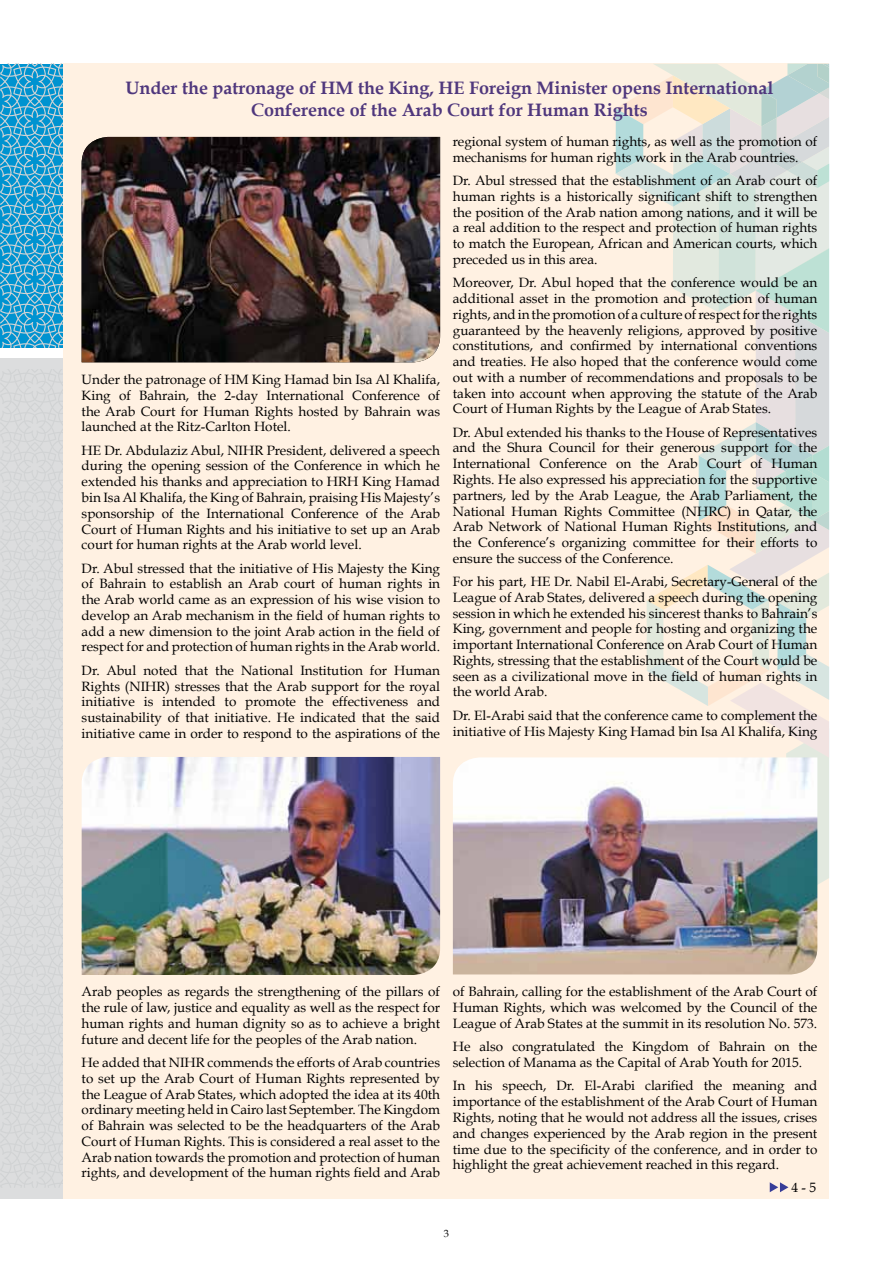
<style>
.page{position:relative;width:893px;height:1263px;background:#fff}
.page>*{position:absolute;margin:0;border:0;box-sizing:border-box;transform-origin:0 0}
.t1{font:700 18px/21.6px "Book Antiqua";color:#4f377d;text-align:center}
.t2{font:13.5px/15.8px "Book Antiqua";color:#000;text-align:justify}
.t3{font:10.5px "Book Antiqua";color:#000}
</style>
<div class="page">
<div style="left:0;top:358px;width:64px;height:841px;background:#dcddde"></div>
<svg style="left:1px;top:370px;width:62px;height:817px"></svg>
<svg style="left:0;top:64px;width:63px;height:284px;background:#3ca5d0"></svg>
<div style="left:64px;top:64px;width:765px;height:1135px;background:#fff1e2"></div>
<svg style="left:770px;top:1182px;width:18px;height:10px"></svg>
<img style="left:82px;top:137px;width:358px;height:225px">
<svg style="left:616px;top:64px;width:213px;height:834px"></svg>
<img style="left:82px;top:757px;width:358px;height:218px">
<img style="left:453px;top:757px;width:364px;height:217px">
<h1 class="t1" style="left:125px;top:78px;width:649px">Under the patronage of HM the King, HE Foreign Minister opens International<br>Conference of the Arab Court for Human Rights</h1>
<p class="t2" style="left:453px;top:133px;width:366px">regional system of human rights, as well as the promotion of mechanisms for human rights work in the Arab countries.</p>
<p class="t2" style="left:453px;top:173px;width:366px">Dr. Abul stressed that the establishment of an Arab court of human rights is a historically significant shift to strengthen the position of the Arab nation among nations, and it will be a real addition to the respect and protection of human rights to match the European, African and American courts, which preceded us in this area.</p>
<p class="t2" style="left:453px;top:275px;width:366px">Moreover, Dr. Abul hoped that the conference would be an additional asset in the promotion and protection of human rights, and in the promotion of a culture of respect for the rights guaranteed by the heavenly religions, approved by positive constitutions, and confirmed by international conventions and treaties. He also hoped that the conference would come out with a number of recommendations and proposals to be taken into account when approving the statute of the Arab Court of Human Rights by the League of Arab States.</p>
<p class="t2" style="left:453px;top:424px;width:366px">Dr. Abul extended his thanks to the House of Representatives and the Shura Council for their generous support for the International Conference on the Arab Court of Human Rights. He also expressed his appreciation for the supportive partners, led by the Arab League, the Arab Parliament, the National Human Rights Committee (NHRC) in Qatar, the Arab Network of National Human Rights Institutions, and the Conference’s organizing committee for their efforts to ensure the success of the Conference.</p>
<p class="t2" style="left:453px;top:574px;width:366px">For his part, HE Dr. Nabil El-Arabi, Secretary-General of the League of Arab States, delivered a speech during the opening session in which he extended his sincerest thanks to Bahrain’s King, government and people for hosting and organizing the important International Conference on Arab Court of Human Rights, stressing that the establishment of the Court would be seen as a civilizational move in the field of human rights in the world Arab.</p>
<p class="t2" style="left:453px;top:707px;width:366px">Dr. El-Arabi said that the conference came to complement the initiative of His Majesty King Hamad bin Isa Al Khalifa, King</p>
<p class="t2" style="left:82px;top:372px;width:360px">Under the patronage of HM King Hamad bin Isa Al Khalifa, King of Bahrain, the 2-day International Conference of the Arab Court for Human Rights hosted by Bahrain was launched at the Ritz-Carlton Hotel.</p>
<p class="t2" style="left:82px;top:442px;width:360px">HE Dr. Abdulaziz Abul, NIHR President, delivered a speech during the opening session of the Conference in which he extended his thanks and appreciation to HRH King Hamad bin Isa Al Khalifa, the King of Bahrain, praising His Majesty’s sponsorship of the International Conference of the Arab Court of Human Rights and his initiative to set up an Arab court for human rights at the Arab world level.</p>
<p class="t2" style="left:82px;top:560px;width:360px">Dr. Abul stressed that the initiative of His Majesty the King of Bahrain to establish an Arab court of human rights in the Arab world came as an expression of his wise vision to develop an Arab mechanism in the field of human rights to add a new dimension to the joint Arab action in the field of respect for and protection of human rights in the Arab world.</p>
<p class="t2" style="left:82px;top:662px;width:360px">Dr. Abul noted that the National Institution for Human Rights (NIHR) stresses that the Arab support for the royal initiative is intended to promote the effectiveness and sustainability of that initiative. He indicated that the said initiative came in order to respond to the aspirations of the</p>
<p class="t2" style="left:82px;top:984px;width:360px">Arab peoples as regards the strengthening of the pillars of the rule of law, justice and equality as well as the respect for human rights and human dignity so as to achieve a bright future and decent life for the peoples of the Arab nation.</p>
<p class="t2" style="left:82px;top:1054px;width:360px">He added that NIHR commends the efforts of Arab countries to set up the Arab Court of Human Rights represented by the League of Arab States, which adopted the idea at its 40th ordinary meeting held in Cairo last September. The Kingdom of Bahrain was selected to be the headquarters of the Arab Court of Human Rights. This is considered a real asset to the Arab nation towards the promotion and protection of human rights, and development of the human rights field and Arab</p>
<p class="t2" style="left:453px;top:984px;width:366px">of Bahrain, calling for the establishment of the Arab Court of Human Rights, which was welcomed by the Council of the League of Arab States at the summit in its resolution No. 573.</p>
<p class="t2" style="left:453px;top:1039px;width:366px">He also congratulated the Kingdom of Bahrain on the selection of Manama as the Capital of Arab Youth for 2015.</p>
<p class="t2" style="left:453px;top:1078px;width:366px">In his speech, Dr. El-Arabi clarified the meaning and importance of the establishment of the Arab Court of Human Rights, noting that he would not address all the issues, crises and changes experienced by the Arab region in the present time due to the specificity of the conference, and in order to highlight the great achievement reached in this regard.</p>
<p class="t2" style="left:791px;top:1179px;width:26px">4 - 5</p>
<p class="t3" style="left:444px;top:1226px;width:7px">3</p>
</div>
